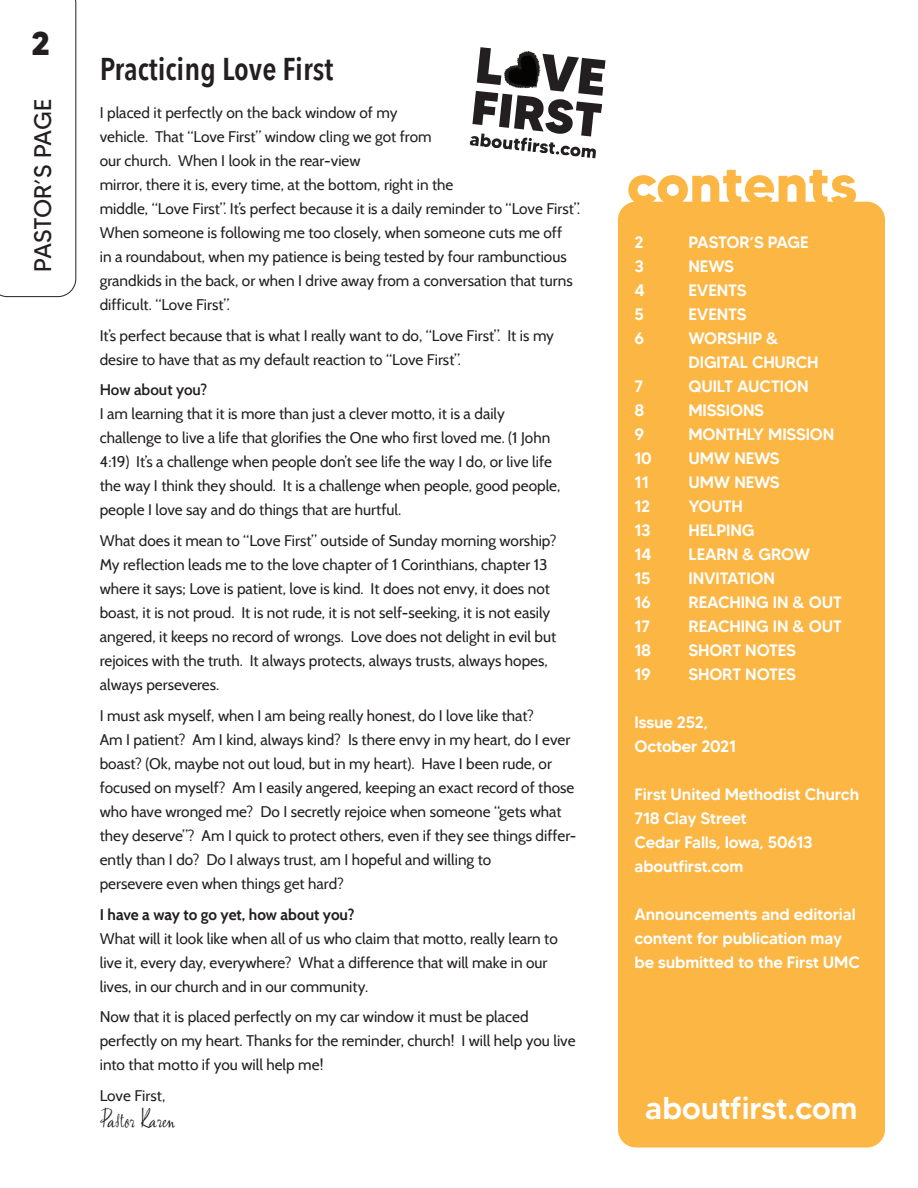
<style>
.page{position:relative;width:918px;height:1188px;background:#fff}
.page>*{position:absolute;margin:0;border:0;box-sizing:border-box;transform-origin:0 0}
.t1{font:700 55.5px "MADETOMMY";letter-spacing:-.01em;color:#fcb644}
.t2{font:700 33px "MADETOMMY";color:#231f20}
.t3{font:600 31.5px "Avenir Next Condensed";color:#231f20}
.t4{font:500 31.5px "MADETOMMY";color:#fff}
.t5{font:30px "Amethyste";color:#231f20}
.t6{font:24px "MADETOMMY";letter-spacing:-.02em;color:#231f20}
.t7{font:500 16.5px/24px "MADETOMMY";letter-spacing:-.01em;color:#fff}
.t8{font:500 16.5px "MADETOMMY";letter-spacing:-.03em;color:#fff}
.t9{font:15.3px/24px "Cabin";color:#231f20}
.t10{font:700 15.3px "Cabin";color:#231f20}
.t11{font:600 15.3px "Cabin";color:#231f20}
</style>
<div class="page">
<svg style="left:0;top:0;width:76px;height:297px"></svg>
<div style="left:618px;top:202px;width:267px;height:946px;background:#fcb644;border-radius:18px"></div>
<svg style="left:470px;top:47px;width:136px;height:111px"></svg>
<p class="t2" style="left:31px;top:23px;width:21px">2</p>
<p class="t6" style="left:28px;top:272px;width:175px;rotate:-90deg">PASTOR’S PAGE</p>
<p class="t3" style="left:100px;top:42px;width:235px">Practicing Love First</p>
<p class="t9" style="left:100px;top:100px;width:482px">I placed it perfectly on the back window of my<br>vehicle. That “Love First” window cling we got from<br>our church. When I look in the rear-view<br>mirror, there it is, every time, at the bottom, right in the<br>middle, “Love First”. It’s perfect because it is a daily reminder to “Love First”.<br>When someone is following me too closely, when someone cuts me off<br>in a roundabout, when my patience is being tested by four rambunctious grandkids in the back, or when I drive away from a conversation that turns difficult. “Love First”.</p>
<p class="t9" style="left:100px;top:323px;width:456px">It’s perfect because that is what I really want to do, “Love First”. It is my desire to have that as my default reaction to “Love First”.</p>
<p class="t11" style="left:100px;top:381px;width:109px">How about you?</p>
<p class="t9" style="left:100px;top:402px;width:462px">I am learning that it is more than just a clever motto, it is a daily challenge to live a life that glorifies the One who first loved me. (1 John 4:19) It’s a challenge when people don’t see life the way I do, or live life the way I think they should. It is a challenge when people, good people, people I love say and do things that are hurtful.</p>
<p class="t9" style="left:100px;top:529px;width:459px">What does it mean to “Love First” outside of Sunday morning worship?</p>
<p class="t9" style="left:100px;top:553px;width:458px">My reflection leads me to the love chapter of 1 Corinthians, chapter 13 where it says; Love is patient, love is kind. It does not envy, it does not boast, it is not proud. It is not rude, it is not self-seeking, it is not easily angered, it keeps no record of wrongs. Love does not delight in evil but rejoices with the truth. It always protects, always trusts, always hopes, always perseveres.</p>
<p class="t9" style="left:100px;top:703px;width:436px">I must ask myself, when I am being really honest, do I love like that?</p>
<p class="t9" style="left:100px;top:727px;width:478px">Am I patient? Am I kind, always kind? Is there envy in my heart, do I ever boast? (Ok, maybe not out loud, but in my heart). Have I been rude, or focused on myself? Am I easily angered, keeping an exact record of those who have wronged me? Do I secretly rejoice when someone “gets what they deserve”? Am I quick to protect others, even if they see things differ&shy;ently than I do? Do I always trust, am I hopeful and willing to<br>persevere even when things get hard?</p>
<p class="t10" style="left:100px;top:905px;width:256px">I have a way to go yet, how about you?</p>
<p class="t9" style="left:100px;top:926px;width:460px">What will it look like when all of us who claim that motto, really learn to live it, every day, everywhere? What a difference that will make in our lives, in our church and in our community.</p>
<p class="t9" style="left:100px;top:1005px;width:477px">Now that it is placed perfectly on my car window it must be placed perfectly on my heart. Thanks for the reminder, church! I will help you live into that motto if you will help me!</p>
<p class="t9" style="left:100px;top:1084px;width:67px">Love First,</p>
<p class="t5" style="left:100px;top:1103px;width:77px">Pastor Karen</p>
<p class="t1" style="left:627px;top:150px;width:232px">contents</p>
<p class="t7" style="left:635px;top:230px;width:11px">2</p>
<p class="t8" style="left:689px;top:232px;width:122px">PASTOR’S PAGE</p>
<p class="t7" style="left:635px;top:254px;width:11px">3</p>
<p class="t7" style="left:689px;top:254px;width:47px">NEWS</p>
<p class="t7" style="left:635px;top:278px;width:12px">4</p>
<p class="t7" style="left:689px;top:278px;width:60px">EVENTS</p>
<p class="t7" style="left:635px;top:302px;width:11px">5</p>
<p class="t7" style="left:689px;top:302px;width:60px">EVENTS</p>
<p class="t7" style="left:635px;top:326px;width:11px">6</p>
<p class="t7" style="left:689px;top:326px;width:132px">WORSHIP &amp;<br>DIGITAL CHURCH</p>
<p class="t7" style="left:635px;top:374px;width:10px">7</p>
<p class="t7" style="left:689px;top:374px;width:122px">QUILT AUCTION</p>
<p class="t7" style="left:635px;top:398px;width:11px">8</p>
<p class="t7" style="left:689px;top:398px;width:77px">MISSIONS</p>
<p class="t7" style="left:635px;top:422px;width:11px">9</p>
<p class="t7" style="left:689px;top:422px;width:147px">MONTHLY MISSION</p>
<p class="t7" style="left:635px;top:446px;width:19px">10</p>
<p class="t7" style="left:689px;top:446px;width:93px">UMW NEWS</p>
<p class="t7" style="left:635px;top:470px;width:16px">11</p>
<p class="t7" style="left:689px;top:470px;width:93px">UMW NEWS</p>
<p class="t7" style="left:635px;top:494px;width:17px">12</p>
<p class="t7" style="left:689px;top:494px;width:56px">YOUTH</p>
<p class="t7" style="left:635px;top:518px;width:18px">13</p>
<p class="t7" style="left:689px;top:518px;width:67px">HELPING</p>
<p class="t7" style="left:635px;top:542px;width:19px">14</p>
<p class="t7" style="left:689px;top:542px;width:123px">LEARN &amp; GROW</p>
<p class="t7" style="left:635px;top:566px;width:18px">15</p>
<p class="t7" style="left:689px;top:566px;width:88px">INVITATION</p>
<p class="t7" style="left:635px;top:590px;width:18px">16</p>
<p class="t7" style="left:689px;top:590px;width:155px">REACHING IN &amp; OUT</p>
<p class="t7" style="left:635px;top:614px;width:17px">17</p>
<p class="t7" style="left:689px;top:614px;width:155px">REACHING IN &amp; OUT</p>
<p class="t7" style="left:635px;top:638px;width:18px">18</p>
<p class="t7" style="left:689px;top:638px;width:109px">SHORT NOTES</p>
<p class="t7" style="left:635px;top:662px;width:18px">19</p>
<p class="t7" style="left:689px;top:662px;width:109px">SHORT NOTES</p>
<p class="t7" style="left:635px;top:710px;width:104px">Issue 252,<br>October 2021</p>
<p class="t7" style="left:635px;top:782px;width:226px">First United Methodist Church</p>
<p class="t7" style="left:635px;top:806px;width:114px">718 Clay Street</p>
<p class="t7" style="left:635px;top:830px;width:180px">Cedar Falls, Iowa, 50613</p>
<p class="t7" style="left:635px;top:854px;width:111px">aboutfirst.com</p>
<p class="t7" style="left:635px;top:902px;width:227px">Announcements and editorial content for publication may be submitted to the First UMC</p>
<p class="t4" style="left:645px;top:1089px;width:214px">aboutfirst.com</p>
</div>
